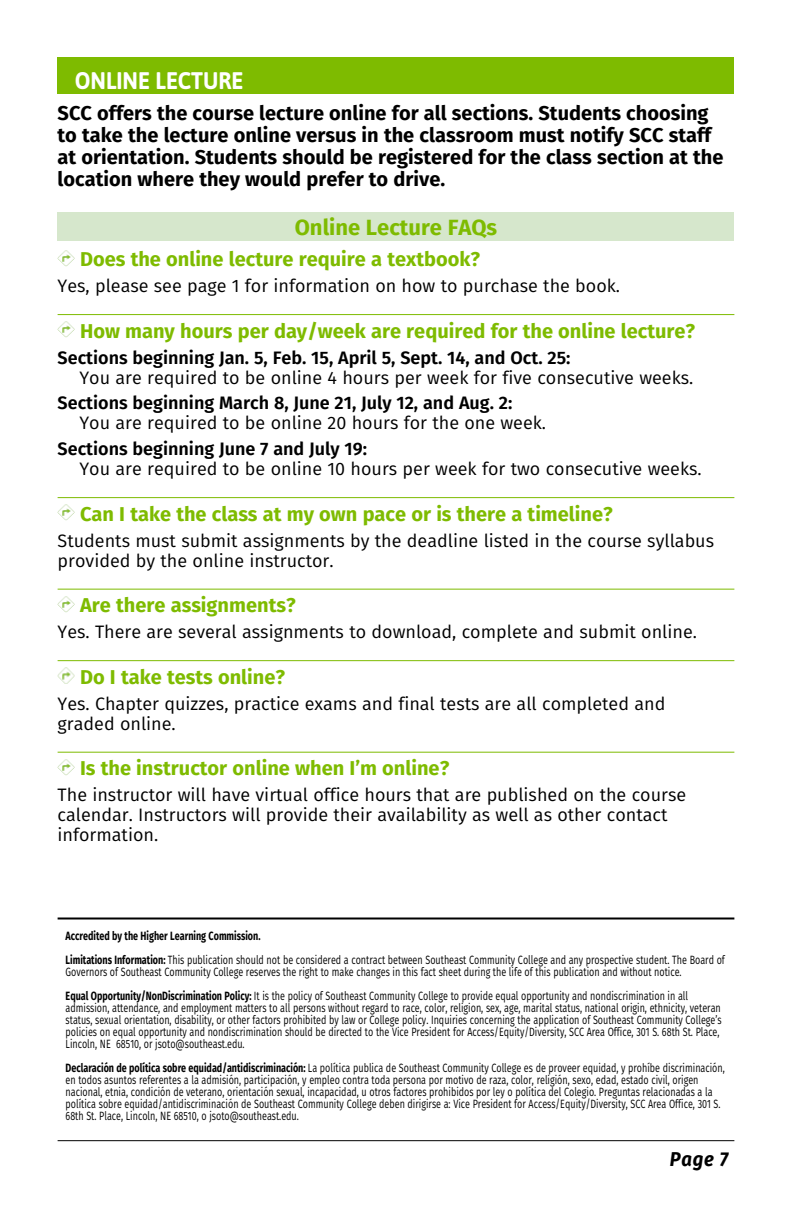
<style>
.page{position:relative;width:792px;height:1224px;background:#fff}
.page>*{position:absolute;margin:0;border:0;box-sizing:border-box;transform-origin:0 0}
.t1{font:700 24px "Asap";color:#fff;scale:.9 1}
.indented{font:700 22px "Fira Sans";color:#7ebb00}
.indented-2{font:700 20px/22px "Fira Sans";color:#000}
.indented-3{font:700 20px "Fira Sans";color:#7ebb00}
.t2{font:italic 700 20px "Fira Sans";color:#000;scale:.92 1}
.indented-4{font:18px/20px "Fira Sans";color:#000}
.indented-5{font:600 18px/20px "Fira Sans";color:#000}
.t3{font:12px/12px "Fira Sans";color:#000;scale:.75 1}
.t4{font:700 12px "Fira Sans";color:#000;scale:.75 1}
.s1{font-weight:600}
.s2{font-weight:400}
.s3{font-weight:700}
</style>
<div class="page">
<div style="left:58px;top:212px;width:676px;height:29px;background:#d6e7cc"></div>
<hr style="left:58px;top:1140px;width:676px;height:1px;background:#000">
<hr style="left:58px;top:918px;width:676px;height:2px;background:#000">
<div style="left:58px;top:57px;width:676px;height:36px;background:#7ebb00"></div>
<hr style="left:58px;top:314px;width:676px;height:1px;background:#7ebb00">
<hr style="left:58px;top:497px;width:676px;height:1px;background:#7ebb00">
<hr style="left:58px;top:589px;width:676px;height:1px;background:#7ebb00">
<hr style="left:58px;top:660px;width:676px;height:1px;background:#7ebb00">
<hr style="left:58px;top:752px;width:676px;height:1px;background:#7ebb00">
<img style="left:58px;top:250px;width:16px;height:16px">
<img style="left:58px;top:322px;width:16px;height:16px">
<img style="left:58px;top:505px;width:16px;height:16px">
<img style="left:58px;top:596px;width:16px;height:16px">
<img style="left:58px;top:668px;width:16px;height:16px">
<img style="left:58px;top:759px;width:16px;height:16px">
<p class="t1" style="left:75px;top:64px;width:189px">ONLINE LECTURE</p>
<p class="indented-2" style="left:58px;top:101px;width:667px">SCC offers the course lecture online for all sections. Students choosing to take the lecture online versus in the classroom must notify SCC staff at orientation. Students should be registered for the class section at the location where they would prefer to drive.</p>
<p class="indented" style="left:295px;top:209px;width:204px">Online Lecture FAQs</p>
<p class="indented-3" style="left:80px;top:243px;width:402px">Does the online lecture require a textbook?</p>
<p class="indented-4" style="left:58px;top:275px;width:564px">Yes, please see page 1 for information on how to purchase the book.</p>
<p class="indented-3" style="left:80px;top:314px;width:617px">How many hours per day/week are required for the online lecture?</p>
<p class="indented-4" style="left:80px;top:347px;width:615px;text-indent:-22px"><span class="s1">Sections beginning Jan. 5, Feb. 15, April 5, Sept. 14, and Oct. 25:<br></span>You are required to be online 4 hours per week for five consecutive weeks.</p>
<p class="indented-5" style="left:80px;top:392px;width:468px;text-indent:-22px">Sections beginning March 8, June 21, July 12, and Aug. 2:<br><span class="s2">You are required to be online 20 hours for the one week.</span></p>
<p class="indented-4" style="left:80px;top:438px;width:624px;text-indent:-22px"><span class="s1">Sections beginning June 7 and July 19:<br></span>You are required to be online 10 hours per week for two consecutive weeks.</p>
<p class="indented-3" style="left:80px;top:497px;width:534px">Can I take the class at my own pace or is there a timeline?</p>
<p class="indented-4" style="left:58px;top:530px;width:658px">Students must submit assignments by the deadline listed in the course syllabus provided by the online instructor.</p>
<p class="indented-3" style="left:80px;top:589px;width:217px">Are there assignments?</p>
<p class="indented-4" style="left:58px;top:622px;width:641px">Yes. There are several assignments to download, complete and submit online.</p>
<p class="indented-3" style="left:80px;top:660px;width:206px">Do I take tests online?</p>
<p class="indented-4" style="left:58px;top:693px;width:609px">Yes. Chapter quizzes, practice exams and final tests are all completed and graded online.</p>
<p class="indented-3" style="left:80px;top:752px;width:371px">Is the instructor online when I’m online?</p>
<p class="indented-4" style="left:58px;top:785px;width:630px">The instructor will have virtual office hours that are published on the course calendar. Instructors will provide their availability as well as other contact information.</p>
<p class="t4" style="left:66px;top:926px;width:261px">Accredited by the Higher Learning Commission.</p>
<p class="t3" style="left:66px;top:954px;width:881px"><span class="s3">Limitations Information:</span> This publication should not be considered a contract between Southeast Community College and any prospective student. The Board of<br>Governors of Southeast Community College reserves the right to make changes in this fact sheet during the life of this publication and without notice.</p>
<p class="t3" style="left:66px;top:990px;width:876px"><span class="s3">Equal Opportunity/NonDiscrimination Policy:</span> It is the policy of Southeast Community College to provide equal opportunity and nondiscrimination in all admission, attendance, and employment matters to all persons without regard to race, color, religion, sex, age, marital status, national origin, ethnicity, veteran status, sexual orientation, disability, or other factors prohibited by law or College policy. Inquiries concerning the application of Southeast Community College’s policies on equal opportunity and nondiscrimination should be directed to the Vice President for Access/Equity/Diversity, SCC Area Office, 301 S. 68th St. Place, Lincoln, NE 68510, or jsoto@southeast.edu.</p>
<p class="t3" style="left:66px;top:1062px;width:881px"><span class="s3">Declaración de política sobre equidad/antidiscriminación:</span> La política publica de Southeast Community College es de proveer equidad, y prohíbe discriminación, en todos asuntos referentes a la admisión, participación, y empleo contra toda persona por motivo de raza, color, religión, sexo, edad, estado civil, origen nacional, etnia, condición de veterano, orientación sexual, incapacidad, u otros factores prohibidos por ley o política del Colegio. Preguntas relacionadas a la política sobre equidad/antidiscriminación de Southeast Community College deben dirigirse a: Vice President for Access/Equity/Diversity, SCC Area Office, 301 S.<br>68th St. Place, Lincoln, NE 68510, o jsoto@southeast.edu.</p>
<p class="t2" style="left:670px;top:1142px;width:65px">Page 7</p>
</div>
